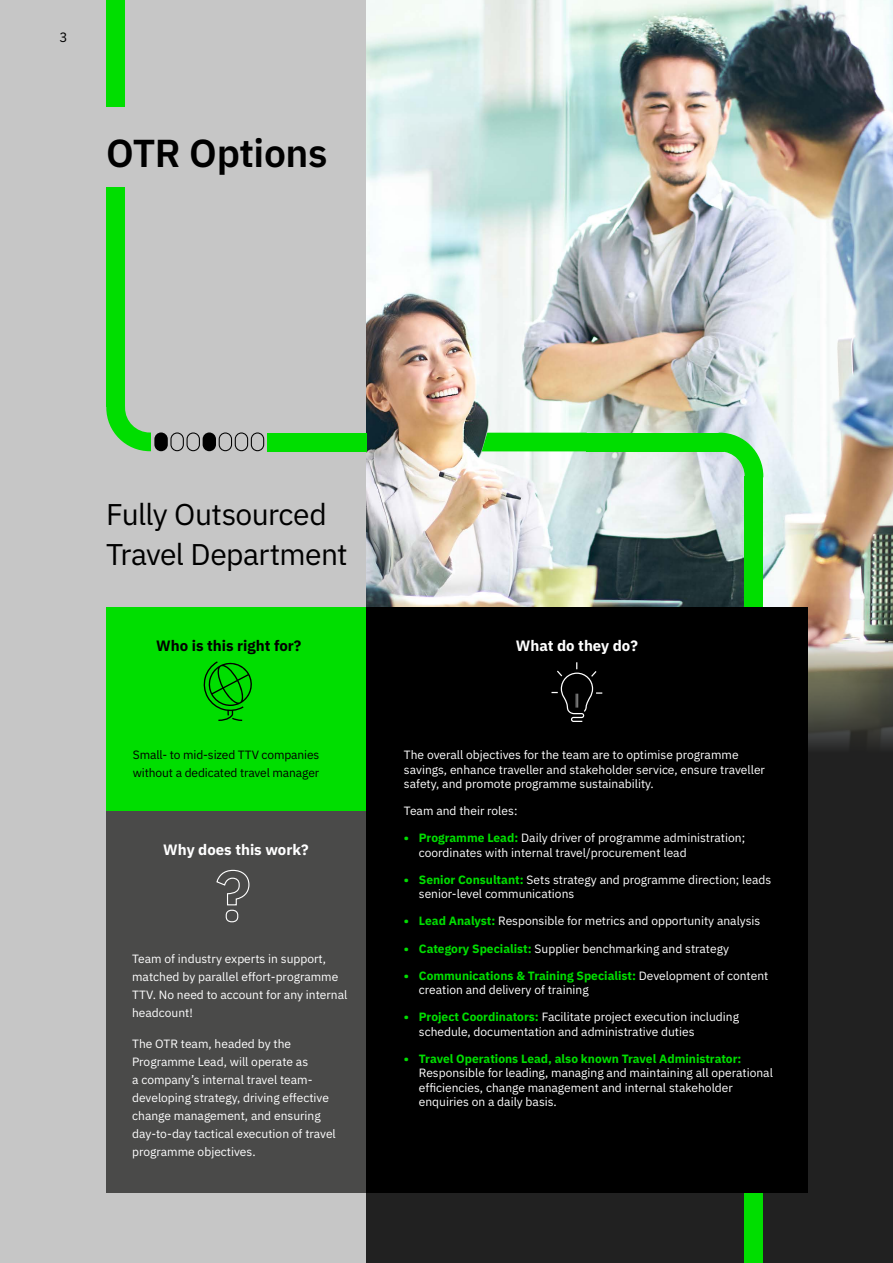
<style>
.page{position:relative;width:893px;height:1263px;background:#c6c6c6}
.page>*{position:absolute;margin:0;border:0;box-sizing:border-box;transform-origin:0 0}
.t1{font:600 39px "IBM Plex Sans";letter-spacing:-.01em;color:#000}
.t2{font:30px/39.8px "IBM Plex Sans";letter-spacing:-.02em;color:#000}
.t3{font:700 15px "IBM Plex Sans";color:#fff}
.t4{font:700 15px "IBM Plex Sans";color:#000}
.t5{font:13.5px "IBM Plex Sans";color:#000}
.t6{font:12px/18px "IBM Plex Sans";color:#fff}
.t7{font:12px/18px "IBM Plex Sans";letter-spacing:-.01em;color:#000}
.t8{font:700 12px "IBM Plex Sans";color:#00de00}
.s1{font-weight:700;color:#00de00}
</style>
<div class="page">
<img style="left:367px;top:0;width:526px;height:597px">
<svg style="left:367px;top:597px;width:526px;height:666px;background:#343431"></svg>
<div style="left:106px;top:0;width:19px;height:107px;background:#00de00"></div>
<div style="left:106px;top:187px;width:19px;height:219px;background:#00de00"></div>
<div style="left:106px;top:607px;width:261px;height:204px;background:#00de00"></div>
<svg style="left:203px;top:661px;width:49px;height:60px"></svg>
<div style="left:106px;top:811px;width:261px;height:381px;background:#4a4a49"></div>
<svg style="left:216px;top:869px;width:34px;height:54px"></svg>
<svg style="left:719px;top:433px;width:44px;height:44px;background:#69de72"></svg>
<div style="left:745px;top:477px;width:18px;height:786px;background:#00de00"></div>
<div style="left:367px;top:607px;width:441px;height:585px;background:#000"></div>
<svg style="left:551px;top:662px;width:51px;height:60px"></svg>
<svg style="left:106px;top:406px;width:158px;height:45px"></svg>
<div style="left:267px;top:433px;width:100px;height:18px;background:#00de00"></div>
<div style="left:587px;top:433px;width:137px;height:18px;background:#00de00"></div>
<div style="left:482px;top:433px;width:105px;height:18px;background:#00de00"></div>
<p class="t5" style="left:60px;top:27px;width:10px">3</p>
<h1 class="t1" style="left:106px;top:122px;width:223px">OTR Options</h1>
<h2 class="t2" style="left:106px;top:492px;width:243px">Fully Outsourced<br>Travel Department</h2>
<p class="t4" style="left:156px;top:633px;width:147px">Who is this right for?</p>
<p class="t7" style="left:133px;top:745px;width:188px">Small- to mid-sized TTV companies without a dedicated travel manager</p>
<p class="t3" style="left:163px;top:837px;width:147px">Why does this work?</p>
<p class="t6" style="left:132px;top:949px;width:217px">Team of industry experts in support, matched by parallel effort-programme<br>TTV. No need to account for any internal headcount!</p>
<p class="t6" style="left:132px;top:1034px;width:205px">The OTR team, headed by the Programme Lead, will operate as<br>a company’s internal travel team&shy;developing strategy, driving effective change management, and ensuring day-to-day tactical execution of travel programme objectives.</p>
<p class="t3" style="left:516px;top:633px;width:124px">What do they do?</p>
<p class="t6" style="left:404px;top:747px;width:363px;line-height:14.4px">The overall objectives for the team are to optimise programme savings, enhance traveller and stakeholder service, ensure traveller safety, and promote programme sustainability.</p>
<p class="t6" style="left:404px;top:801px;width:115px">Team and their roles:</p>
<p class="t6" style="left:419px;top:830px;width:328px;line-height:14.4px;text-indent:-15px"><span class="s1">• Programme Lead:</span> Daily driver of programme administration; coordinates with internal travel/procurement lead</p>
<p class="t6" style="left:419px;top:871px;width:354px;line-height:14.4px;text-indent:-15px"><span class="s1">• Senior Consultant:</span> Sets strategy and programme direction; leads senior-level communications</p>
<p class="t6" style="left:404px;top:911px;width:358px"><span class="s1">• Lead Analyst:</span> Responsible for metrics and opportunity analysis</p>
<p class="t6" style="left:404px;top:938px;width:327px"><span class="s1">• Category Specialist:</span> Supplier benchmarking and strategy</p>
<p class="t6" style="left:419px;top:967px;width:351px;line-height:14.4px;text-indent:-15px"><span class="s1">• Communications &amp; Training Specialist:</span> Development of content creation and delivery of training</p>
<p class="t6" style="left:419px;top:1009px;width:322px;line-height:14.4px;text-indent:-15px"><span class="s1">• Project Coordinators:</span> Facilitate project execution including schedule, documentation and administrative duties</p>
<p class="t8" style="left:404px;top:1049px;width:339px">• Travel Operations Lead, also known Travel Administrator:</p>
<p class="t6" style="left:419px;top:1065px;width:356px;line-height:14.4px">Responsible for leading, managing and maintaining all operational efficiencies, change management and internal stakeholder enquiries on a daily basis.</p>
</div>
